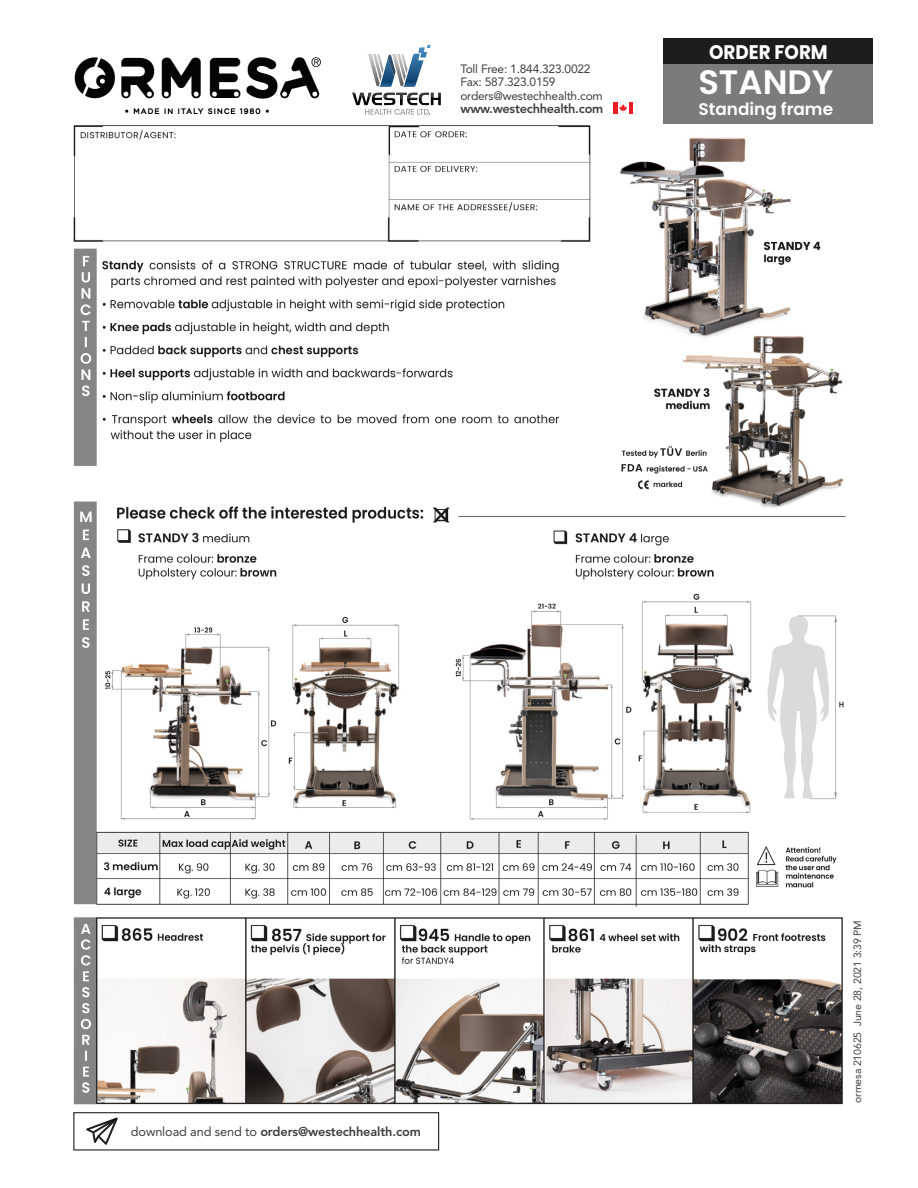
<style>
.page{position:relative;width:918px;height:1188px;background:#fff}
.page>*{position:absolute;margin:0;border:0;box-sizing:border-box;transform-origin:0 0}
.t1{font:600 33.75px "Poppins";color:#fff}
.t2{font:700 19.8px "Poppins";color:#fff;scale:.93 1}
.t3{font:600 16.95px "Poppins";color:#fff}
.t4{font:800 12.75px "Avenir LT Std";letter-spacing:-.01em;color:#3e3e3f}
.t5{font:12px "Avenir LT Std";letter-spacing:-.02em;color:#3e3e3f}
.t6{font:10.5px "Avenir LT Std";letter-spacing:-.01em;color:#3e3e3f}
.s1{font-weight:400}
</style>
<div class="page">
<div style="left:663px;top:38px;width:210px;height:86px;background:#7c7b7b"></div>
<div style="left:663px;top:38px;width:210px;height:26px;background:#1d1d1b"></div>
<img style="left:74px;top:57px;width:247px;height:58px">
<div style="left:613px;top:103px;width:5px;height:11px;background:#eb1d24"></div>
<div style="left:628px;top:103px;width:5px;height:11px;background:#eb1d24"></div>
<svg style="left:619px;top:104px;width:8px;height:9px"></svg>
<svg style="left:367px;top:45px;width:64px;height:42px"></svg>
<svg style="left:352px;top:93px;width:89px;height:22px"></svg>
<img style="left:73px;top:917px;width:770px;height:188px">
<img style="left:73px;top:125px;width:773px;height:782px">
<svg style="left:86px;top:1117px;width:32px;height:28px"></svg>
<div style="left:73px;top:1112px;width:366px;height:39px;border:1px solid #231f20"></div>
<p class="t5" style="left:460px;top:62px;width:132px">Toll Free: 1.844.323.0022</p>
<p class="t5" style="left:460px;top:75px;width:97px">Fax: 587.323.0159</p>
<p class="t5" style="left:460px;top:89px;width:144px">orders@westechhealth.com</p>
<p class="t4" style="left:460px;top:101px;width:144px">www.westechhealth.com</p>
<p class="t2" style="left:709px;top:40px;width:129px">ORDER FORM</p>
<p class="t1" style="left:698px;top:62px;width:136px">STANDY</p>
<p class="t3" style="left:699px;top:99px;width:136px">Standing frame</p>
<p class="t4" style="left:131px;top:1124px;width:291px"><span class="s1">download and send to</span> orders@westechhealth.com</p>
<p class="t6" style="left:851px;top:1103px;width:185px;rotate:-90deg">ormesa 210625 June 28, 2021 3:39 PM</p>
</div>
